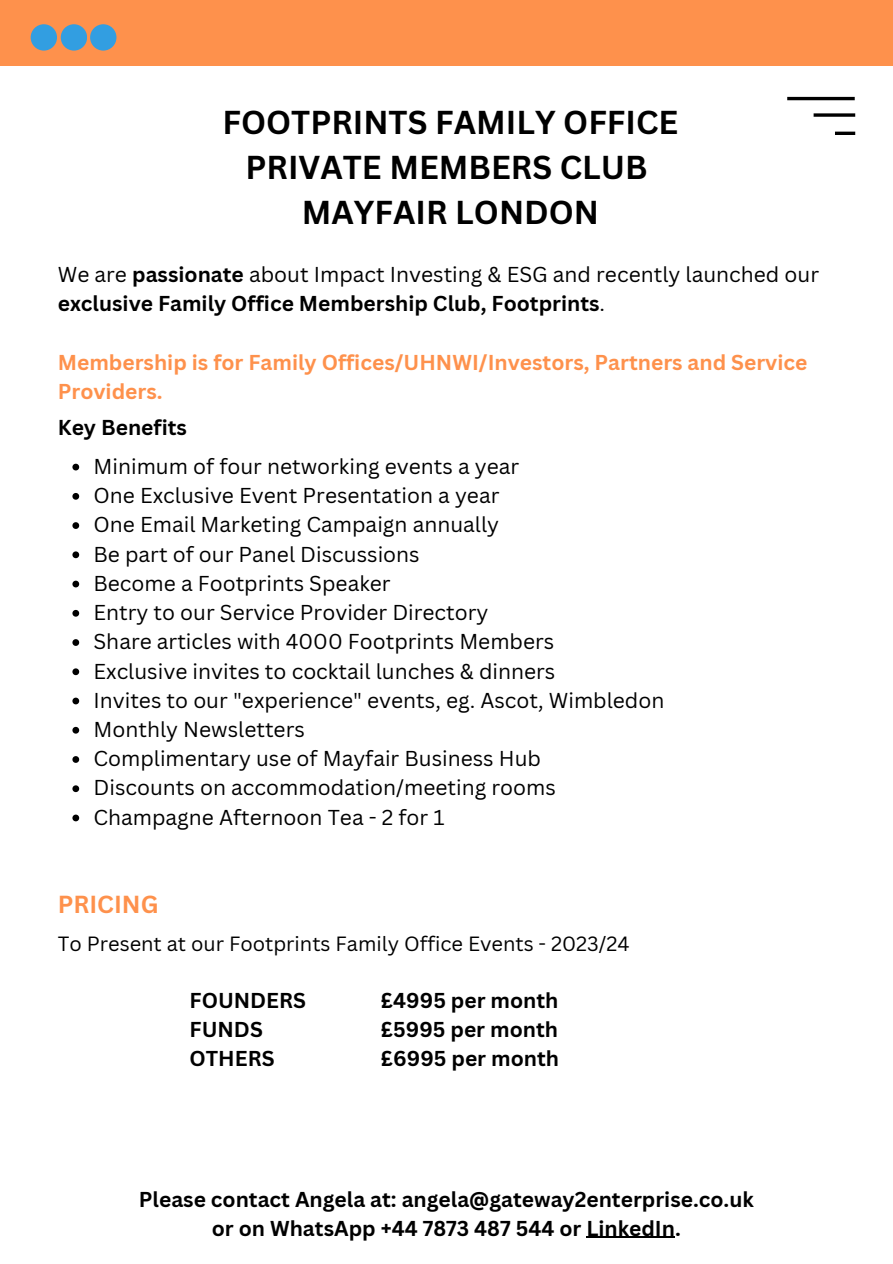
<style>
.page{position:relative;width:893px;height:1264px;background:#fff}
.page>*{position:absolute;margin:0;border:0;box-sizing:border-box;transform-origin:0 0}
.t1{font:700 32.25px/45px "Canva Sans";color:#000;text-align:center}
.t2{font:700 24px "Canva Sans";color:#fe914c}
.t3{font:21px/29.2px "Canva Sans";color:#000}
.t4{font:700 21px/29.2px "Canva Sans";color:#000}
.t5{font:700 21px/29.2px "Canva Sans";color:#fe914c}
.t6{font:20.1px "Canva Sans";color:#000}
.s1{font-weight:400}
</style>
<div class="page">
<div style="left:0;top:0;width:892px;height:66px;background:#fe914c"></div>
<div style="left:31px;top:24px;width:26px;height:27px;background:#329ee1;border-radius:50%"></div>
<div style="left:61px;top:24px;width:26px;height:27px;background:#329ee1;border-radius:50%"></div>
<div style="left:90px;top:24px;width:26px;height:27px;background:#329ee1;border-radius:50%"></div>
<hr style="left:787px;top:97px;width:67px;height:3px;background:#000">
<svg style="left:813px;top:113px;width:42px;height:4px"></svg>
<hr style="left:834px;top:132px;width:21px;height:3px;background:#000">
<svg style="left:72px;top:463px;width:7px;height:7px"></svg>
<svg style="left:72px;top:493px;width:7px;height:6px"></svg>
<svg style="left:72px;top:522px;width:7px;height:7px"></svg>
<svg style="left:72px;top:551px;width:7px;height:7px"></svg>
<svg style="left:72px;top:580px;width:7px;height:7px"></svg>
<svg style="left:72px;top:610px;width:7px;height:6px"></svg>
<svg style="left:72px;top:639px;width:7px;height:7px"></svg>
<svg style="left:72px;top:668px;width:7px;height:7px"></svg>
<svg style="left:72px;top:697px;width:7px;height:7px"></svg>
<svg style="left:72px;top:727px;width:7px;height:6px"></svg>
<svg style="left:72px;top:756px;width:7px;height:6px"></svg>
<svg style="left:72px;top:785px;width:7px;height:7px"></svg>
<svg style="left:72px;top:814px;width:7px;height:7px"></svg>
<hr style="left:586px;top:1236px;width:89px;height:1px;background:#000">
<h1 class="t1" style="left:222px;top:99px;width:457px">FOOTPRINTS FAMILY OFFICE<br>PRIVATE MEMBERS CLUB<br>MAYFAIR LONDON</h1>
<p class="t4" style="left:58px;top:259px;width:762px"><span class="s1">We are</span> passionate <span class="s1">about Impact Investing &amp; ESG and recently launched our </span>exclusive Family Office Membership Club, Footprints<span class="s1">.</span></p>
<p class="t5" style="left:58px;top:347px;width:751px">Membership is for Family Offices/UHNWI/Investors, Partners and Service<br>Providers.</p>
<p class="t4" style="left:58px;top:412px;width:131px">Key Benefits</p>
<p class="t3" style="left:93px;top:451px;width:572px">Minimum of four networking events a year<br>One Exclusive Event Presentation a year<br>One Email Marketing Campaign annually<br>Be part of our Panel Discussions<br>Become a Footprints Speaker<br>Entry to our Service Provider Directory<br>Share articles with 4000 Footprints Members<br>Exclusive invites to cocktail lunches &amp; dinners<br>Invites to our "experience" events, eg. Ascot, Wimbledon Monthly Newsletters<br>Complimentary use of Mayfair Business Hub<br>Discounts on accommodation/meeting rooms Champagne Afternoon Tea - 2 for 1</p>
<p class="t2" style="left:58px;top:887px;width:102px">PRICING</p>
<p class="t6" style="left:58px;top:929px;width:573px">To Present at our Footprints Family Office Events - 2023/24</p>
<p class="t4" style="left:189px;top:984px;width:118px">FOUNDERS<br>FUNDS<br>OTHERS</p>
<p class="t4" style="left:381px;top:984px;width:180px;text-align:justify">£4995 per month £5995 per month £6995 per month</p>
<p class="t4" style="left:139px;top:1183px;width:616px;text-align:center">Please contact Angela at: angela@gateway2enterprise.co.uk or on WhatsApp +44 7873 487 544 or LinkedIn.</p>
</div>
